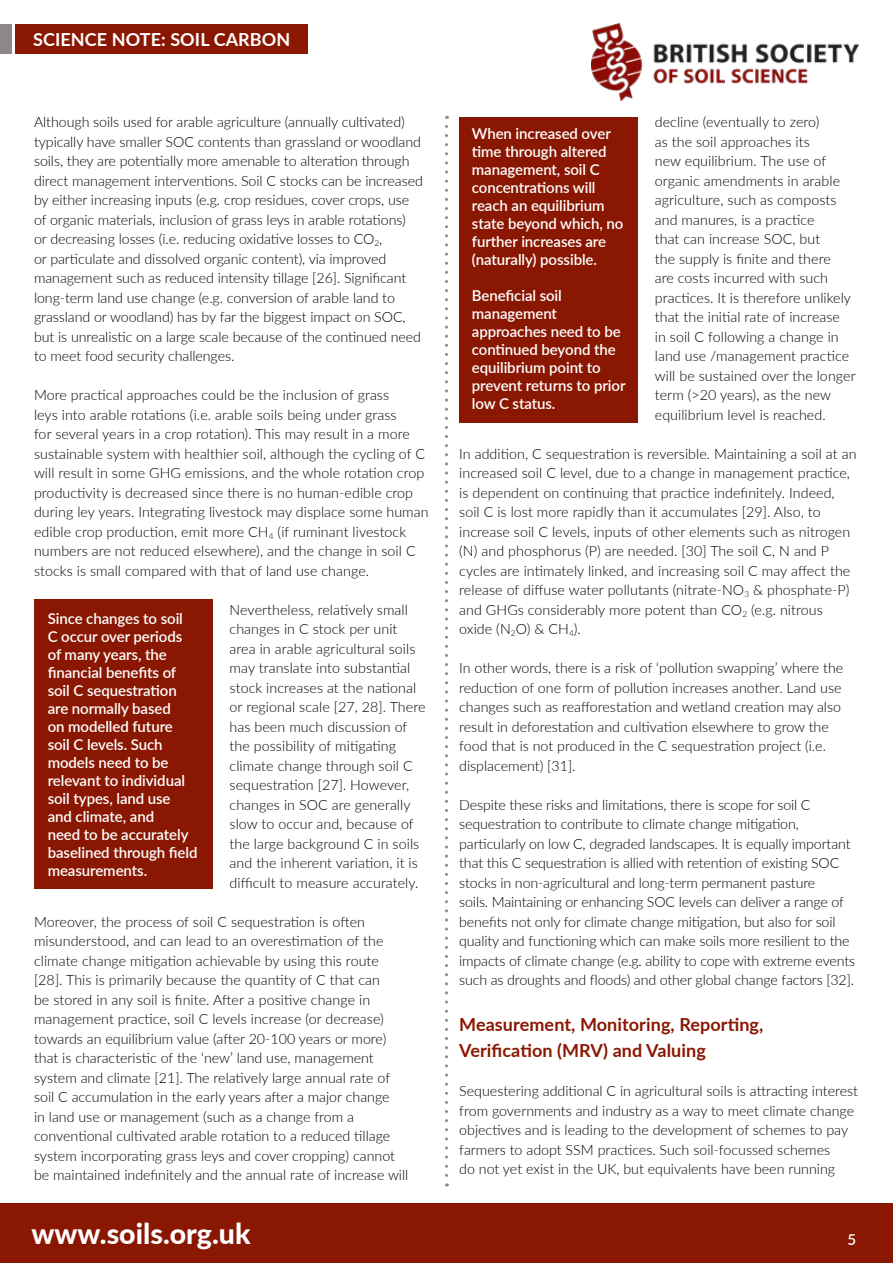
<style>
.page{position:relative;width:893px;height:1263px;background:#fff}
.page>*{position:absolute;margin:0;border:0;box-sizing:border-box;transform-origin:0 0}
.t1{font:800 28.5px "Lato";color:#fff}
.t2{font:700 18px/26.2px "Lato";letter-spacing:.005em;color:#8a1702}
.t3{font:700 18px "Lato";letter-spacing:.005em;color:#fff}
.t4{font:600 15px/18px "Lato";letter-spacing:-.005em;color:#fff}
.t5{font:300 14.25px/19.5px "Lato";color:#000}
</style>
<div class="page">
<div style="left:0;top:1204px;width:893px;height:59px;background:#8a1702"></div>
<div style="left:15px;top:24px;width:293px;height:30px;background:#8a1702"></div>
<div style="left:0;top:24px;width:12px;height:30px;background:#8f8787"></div>
<img style="left:592px;top:23px;width:267px;height:78px">
<svg style="left:445px;top:126px;width:3px;height:1060px"></svg>
<div style="left:459px;top:117px;width:179px;height:306px;background:#8a1702"></div>
<div style="left:34px;top:600px;width:179px;height:289px;background:#8a1702"></div>
<p class="t3" style="left:33px;top:27px;width:259px">SCIENCE NOTE: SOIL CARBON</p>
<p class="t5" style="left:34px;top:112px;width:390px">Although soils used for arable agriculture (annually cultivated) typically have smaller SOC contents than grassland or woodland soils, they are potentially more amenable to alteration through direct management interventions. Soil C stocks can be increased by either increasing inputs (e.g. crop residues, cover crops, use of organic materials, inclusion of grass leys in arable rotations)<br>or decreasing losses (i.e. reducing oxidative losses to CO<sub>2</sub>,<br>or particulate and dissolved organic content), via improved management such as reduced intensity tillage [26]. Significant long-term land use change (e.g. conversion of arable land to grassland or woodland) has by far the biggest impact on SOC, but is unrealistic on a large scale because of the continued need to meet food security challenges.</p>
<p class="t5" style="left:34px;top:385px;width:396px">More practical approaches could be the inclusion of grass<br>leys into arable rotations (i.e. arable soils being under grass<br>for several years in a crop rotation). This may result in a more sustainable system with healthier soil, although the cycling of C will result in some GHG emissions, and the whole rotation crop productivity is decreased since there is no human-edible crop during ley years. Integrating livestock may displace some human edible crop production, emit more CH<sub>4</sub> (if ruminant livestock numbers are not reduced elsewhere), and the change in soil C stocks is small compared with that of land use change.</p>
<p class="t5" style="left:230px;top:599px;width:197px">Nevertheless, relatively small changes in C stock per unit area in arable agricultural soils may translate into substantial stock increases at the national or regional scale [27, 28]. There has been much discussion of the possibility of mitigating climate change through soil C sequestration [27]. However, changes in SOC are generally slow to occur and, because of the large background C in soils and the inherent variation, it is difficult to measure accurately.</p>
<p class="t5" style="left:34px;top:911px;width:376px">Moreover, the process of soil C sequestration is often misunderstood, and can lead to an overestimation of the climate change mitigation achievable by using this route [28]. This is primarily because the quantity of C that can<br>be stored in any soil is finite. After a positive change in management practice, soil C levels increase (or decrease) towards an equilibrium value (after 20-100 years or more) that is characteristic of the ‘new’ land use, management system and climate [21]. The relatively large annual rate of soil C accumulation in the early years after a major change<br>in land use or management (such as a change from a conventional cultivated arable rotation to a reduced tillage system incorporating grass leys and cover cropping) cannot be maintained indefinitely and the annual rate of increase will</p>
<p class="t4" style="left:48px;top:609px;width:151px">Since changes to soil<br>C occur over periods of many years, the financial benefits of soil C sequestration are normally based<br>on modelled future soil C levels. Such models need to be relevant to individual soil types, land use and climate, and<br>need to be accurately baselined through field measurements.</p>
<p class="t5" style="left:655px;top:112px;width:202px">decline (eventually to zero)<br>as the soil approaches its<br>new equilibrium. The use of organic amendments in arable agriculture, such as composts and manures, is a practice<br>that can increase SOC, but<br>the supply is finite and there<br>are costs incurred with such practices. It is therefore unlikely that the initial rate of increase<br>in soil C following a change in land use /management practice will be sustained over the longer term (&gt;20 years), as the new equilibrium level is reached.</p>
<p class="t5" style="left:459px;top:443px;width:399px">In addition, C sequestration is reversible. Maintaining a soil at an increased soil C level, due to a change in management practice, is dependent on continuing that practice indefinitely. Indeed, soil C is lost more rapidly than it accumulates [29]. Also, to increase soil C levels, inputs of other elements such as nitrogen (N) and phosphorus (P) are needed. [30] The soil C, N and P cycles are intimately linked, and increasing soil C may affect the release of diffuse water pollutants (nitrate-NO<sub>3</sub> &amp; phosphate-P) and GHGs considerably more potent than CO<sub>2</sub> (e.g. nitrous oxide (N<sub>2</sub>O) &amp; CH<sub>4</sub>).</p>
<p class="t5" style="left:459px;top:658px;width:386px">In other words, there is a risk of ‘pollution swapping’ where the reduction of one form of pollution increases another. Land use changes such as reafforestation and wetland creation may also result in deforestation and cultivation elsewhere to grow the food that is not produced in the C sequestration project (i.e. displacement) [31].</p>
<p class="t5" style="left:459px;top:794px;width:397px">Despite these risks and limitations, there is scope for soil C sequestration to contribute to climate change mitigation, particularly on low C, degraded landscapes. It is equally important that this C sequestration is allied with retention of existing SOC stocks in non-agricultural and long-term permanent pasture<br>soils. Maintaining or enhancing SOC levels can deliver a range of benefits not only for climate change mitigation, but also for soil quality and functioning which can make soils more resilient to the impacts of climate change (e.g. ability to cope with extreme events such as droughts and floods) and other global change factors [32].</p>
<p class="t2" style="left:459px;top:1011px;width:306px">Measurement, Monitoring, Reporting,<br>Verification (MRV) and Valuing</p>
<p class="t5" style="left:459px;top:1081px;width:400px">Sequestering additional C in agricultural soils is attracting interest from governments and industry as a way to meet climate change objectives and is leading to the development of schemes to pay farmers to adopt SSM practices. Such soil-focussed schemes<br>do not yet exist in the UK, but equivalents have been running</p>
<p class="t4" style="left:472px;top:124px;width:153px">When increased over time through altered management, soil C concentrations will reach an equilibrium state beyond which, no further increases are (naturally) possible.</p>
<p class="t4" style="left:472px;top:286px;width:155px">Beneficial soil management approaches need to be continued beyond the equilibrium point to prevent returns to prior low C status.</p>
<h1 class="t1" style="left:31px;top:1212px;width:221px">www.soils.org.uk</h1>
<p class="t4" style="left:847px;top:1229px;width:10px">5</p>
</div>
